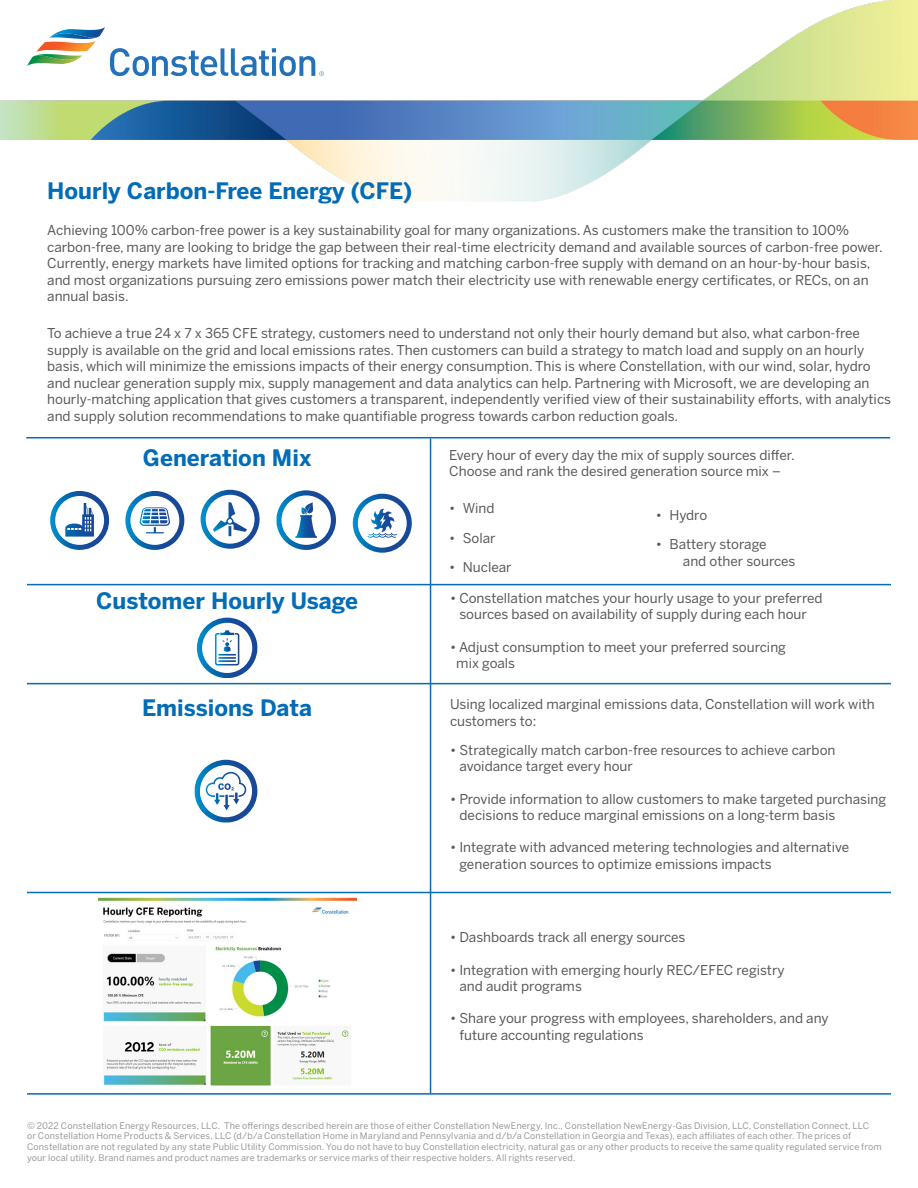
<style>
.page{position:relative;width:918px;height:1188px;background:#fff}
.page>*{position:absolute;margin:0;border:0;box-sizing:border-box;transform-origin:0 0}
.t1{font:700 22.5px "Benton Sans";color:#036cb6}
.t2{font:13.5px/16.2px "Benton Sans";color:#58595b}
.t3{font:9px/10.8px "Benton Sans";letter-spacing:.01em;color:#96989a}
</style>
<div class="page">
<img style="left:0;top:0;width:918px;height:201px">
<hr style="left:27px;top:1093px;width:864px;height:2px;background:#036cb6">
<hr style="left:27px;top:892px;width:864px;height:1px;background:#036cb6">
<hr style="left:27px;top:683px;width:864px;height:1px;background:#036cb6">
<hr style="left:27px;top:584px;width:864px;height:1px;background:#036cb6">
<hr style="left:26px;top:437px;width:864px;height:1px;background:#036cb6">
<hr style="left:430px;top:438px;width:1px;height:655px;background:#036cb6">
<img style="left:98px;top:898px;width:258px;height:188px">
<svg style="left:195px;top:760px;width:62px;height:62px"></svg>
<svg style="left:197px;top:618px;width:60px;height:60px"></svg>
<svg style="left:201px;top:490px;width:59px;height:59px"></svg>
<svg style="left:353px;top:494px;width:59px;height:59px"></svg>
<svg style="left:125px;top:491px;width:59px;height:59px"></svg>
<svg style="left:50px;top:491px;width:59px;height:59px"></svg>
<svg style="left:277px;top:490px;width:59px;height:60px"></svg>
<h1 class="t1" style="left:47px;top:177px;width:367px">Hourly Carbon-Free Energy (CFE)</h1>
<p class="t2" style="left:47px;top:222px;width:837px">Achieving 100% carbon-free power is a key sustainability goal for many organizations. As customers make the transition to 100% carbon-free, many are looking to bridge the gap between their real-time electricity demand and available sources of carbon-free power.<br>Currently, energy markets have limited options for tracking and matching carbon-free supply with demand on an hour-by-hour basis, and most organizations pursuing zero emissions power match their electricity use with renewable energy certificates, or RECs, on an annual basis.</p>
<p class="t2" style="left:47px;top:325px;width:845px">To achieve a true 24 x 7 x 365 CFE strategy, customers need to understand not only their hourly demand but also, what carbon-free supply is available on the grid and local emissions rates. Then customers can build a strategy to match load and supply on an hourly basis, which will minimize the emissions impacts of their energy consumption. This is where Constellation, with our wind, solar, hydro and nuclear generation supply mix, supply management and data analytics can help. Partnering with Microsoft, we are developing an hourly-matching application that gives customers a transparent, independently verified view of their sustainability efforts, with analytics and supply solution recommendations to make quantifiable progress towards carbon reduction goals.</p>
<p class="t2" style="left:449px;top:446px;width:347px">Every hour of every day the mix of supply sources differ.<br>Choose and rank the desired generation source mix –</p>
<h1 class="t1" style="left:143px;top:444px;width:170px">Generation Mix</h1>
<h1 class="t1" style="left:96px;top:587px;width:263px">Customer Hourly Usage</h1>
<h1 class="t1" style="left:142px;top:695px;width:171px">Emissions Data</h1>
<p class="t2" style="left:449px;top:500px;width:47px">• Wind</p>
<p class="t2" style="left:449px;top:529px;width:48px">• Solar</p>
<p class="t2" style="left:449px;top:559px;width:64px">• Nuclear</p>
<p class="t2" style="left:656px;top:507px;width:53px">• Hydro</p>
<p class="t2" style="left:683px;top:536px;width:114px;text-indent:-27px">• Battery storage<br>and other sources</p>
<p class="t2" style="left:450px;top:590px;width:374px;text-align:center">• Constellation matches your hourly usage to your preferred sources based on availability of supply during each hour</p>
<p class="t2" style="left:456px;top:639px;width:331px;text-indent:-6px">• Adjust consumption to meet your preferred sourcing mix goals</p>
<p class="t2" style="left:450px;top:696px;width:426px">Using localized marginal emissions data, Constellation will work with customers to:</p>
<p class="t2" style="left:459px;top:742px;width:378px;text-indent:-9px">• Strategically match carbon-free resources to achieve carbon avoidance target every hour</p>
<p class="t2" style="left:459px;top:791px;width:428px;text-indent:-9px">• Provide information to allow customers to make targeted purchasing decisions to reduce marginal emissions on a long-term basis</p>
<p class="t2" style="left:459px;top:839px;width:391px;text-indent:-9px">• Integrate with advanced metering technologies and alternative generation sources to optimize emissions impacts</p>
<p class="t2" style="left:450px;top:929px;width:237px">• Dashboards track all energy sources</p>
<p class="t2" style="left:459px;top:962px;width:327px;text-indent:-9px">• Integration with emerging hourly REC/EFEC registry and audit programs</p>
<p class="t2" style="left:459px;top:1010px;width:371px;text-indent:-9px">• Share your progress with employees, shareholders, and any future accounting regulations</p>
<p class="t3" style="left:27px;top:1120px;width:856px">© 2022 Constellation Energy Resources, LLC. The offerings described herein are those of either Constellation NewEnergy, Inc., Constellation NewEnergy-Gas Division, LLC, Constellation Connect, LLC<br>or Constellation Home Products &amp; Services, LLC (d/b/a Constellation Home in Maryland and Pennsylvania and d/b/a Constellation in Georgia and Texas), each affiliates of each other. The prices of Constellation are not regulated by any state Public Utility Commission. You do not have to buy Constellation electricity, natural gas or any other products to receive the same quality regulated service from your local utility. Brand names and product names are trademarks or service marks of their respective holders. All rights reserved.</p>
</div>
